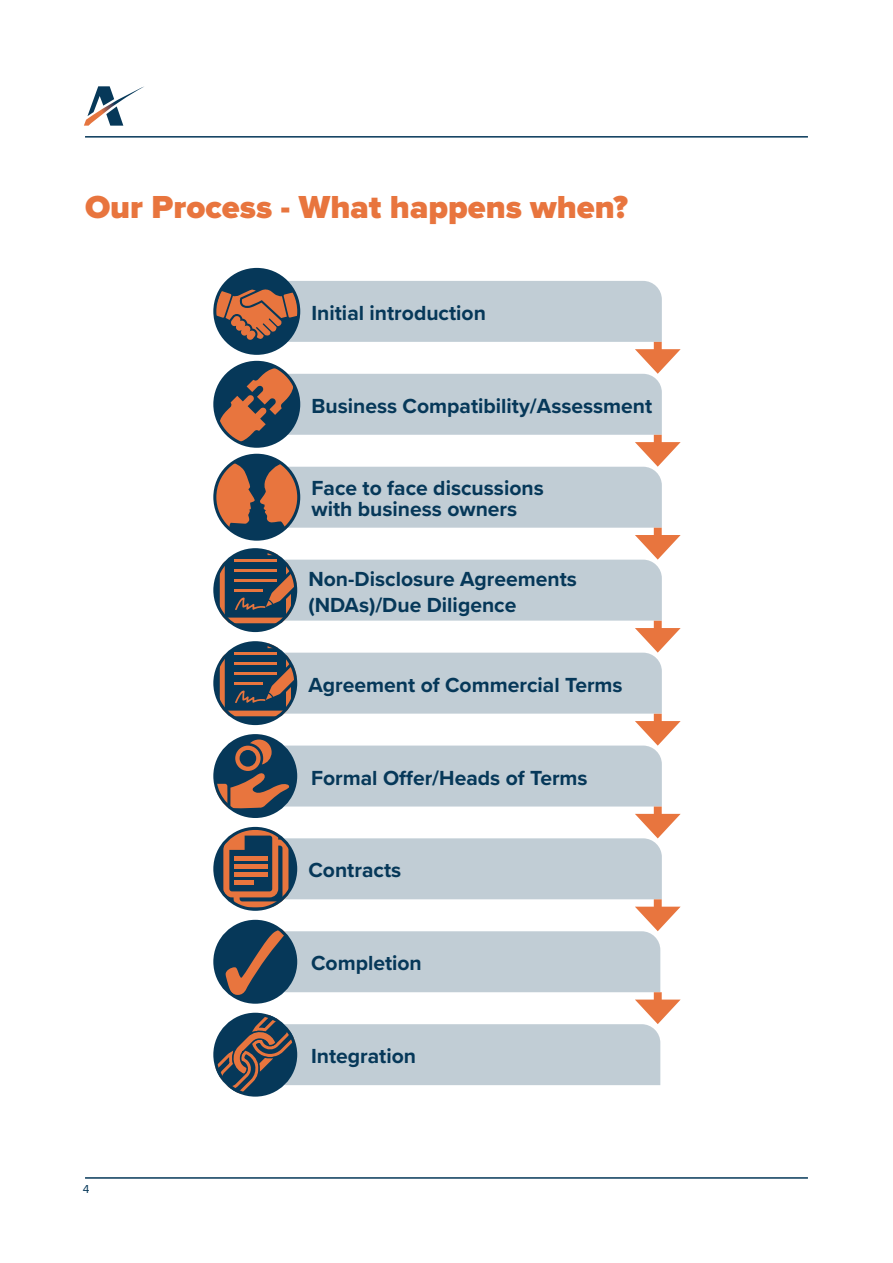
<style>
.page{position:relative;width:893px;height:1263px;background:#fff}
.page>*{position:absolute;margin:0;border:0;box-sizing:border-box;transform-origin:0 0}
.t1{font:900 33px "Proxima Nova";color:#e8753e}
.t2{font:700 21.15px/21.1px "Proxima Nova";color:#063859}
.t3{font:12px "Proxima Nova";color:#063859}
</style>
<div class="page">
<svg style="left:84px;top:86px;width:60px;height:40px"></svg>
<hr style="left:85px;top:1177px;width:723px;height:2px;background:#063859">
<hr style="left:85px;top:136px;width:723px;height:2px;background:#063859">
<div style="left:215px;top:269px;width:84px;height:84px;background:#063859;border-radius:50%"></div>
<svg style="left:215px;top:281px;width:447px;height:61px"></svg>
<div style="left:213px;top:268px;width:87px;height:87px;border:3px solid #063859;border-radius:50%"></div>
<div style="left:654px;top:342px;width:8px;height:17px;background:#e8753e"></div>
<svg style="left:213px;top:349px;width:468px;height:747px"></svg>
<p class="t1" style="left:85px;top:183px;width:544px">Our Process - What happens when?</p>
<p class="t2" style="left:311px;top:302px;width:176px">Initial introduction</p>
<p class="t2" style="left:311px;top:394px;width:342px">Business Compatibility/Assessment</p>
<p class="t2" style="left:311px;top:477px;width:234px">Face to face discussions with business owners</p>
<p class="t2" style="left:308px;top:568px;width:270px">Non-Disclosure Agreements</p>
<p class="t2" style="left:308px;top:594px;width:210px">(NDAs)/Due Diligence</p>
<p class="t2" style="left:308px;top:674px;width:316px">Agreement of Commercial Terms</p>
<p class="t2" style="left:311px;top:766px;width:278px">Formal Offer/Heads of Terms</p>
<p class="t2" style="left:308px;top:859px;width:94px">Contracts</p>
<p class="t2" style="left:311px;top:952px;width:112px">Completion</p>
<p class="t3" style="left:83px;top:1180px;width:8px">4</p>
<p class="t2" style="left:311px;top:1045px;width:107px">Integration</p>
</div>
